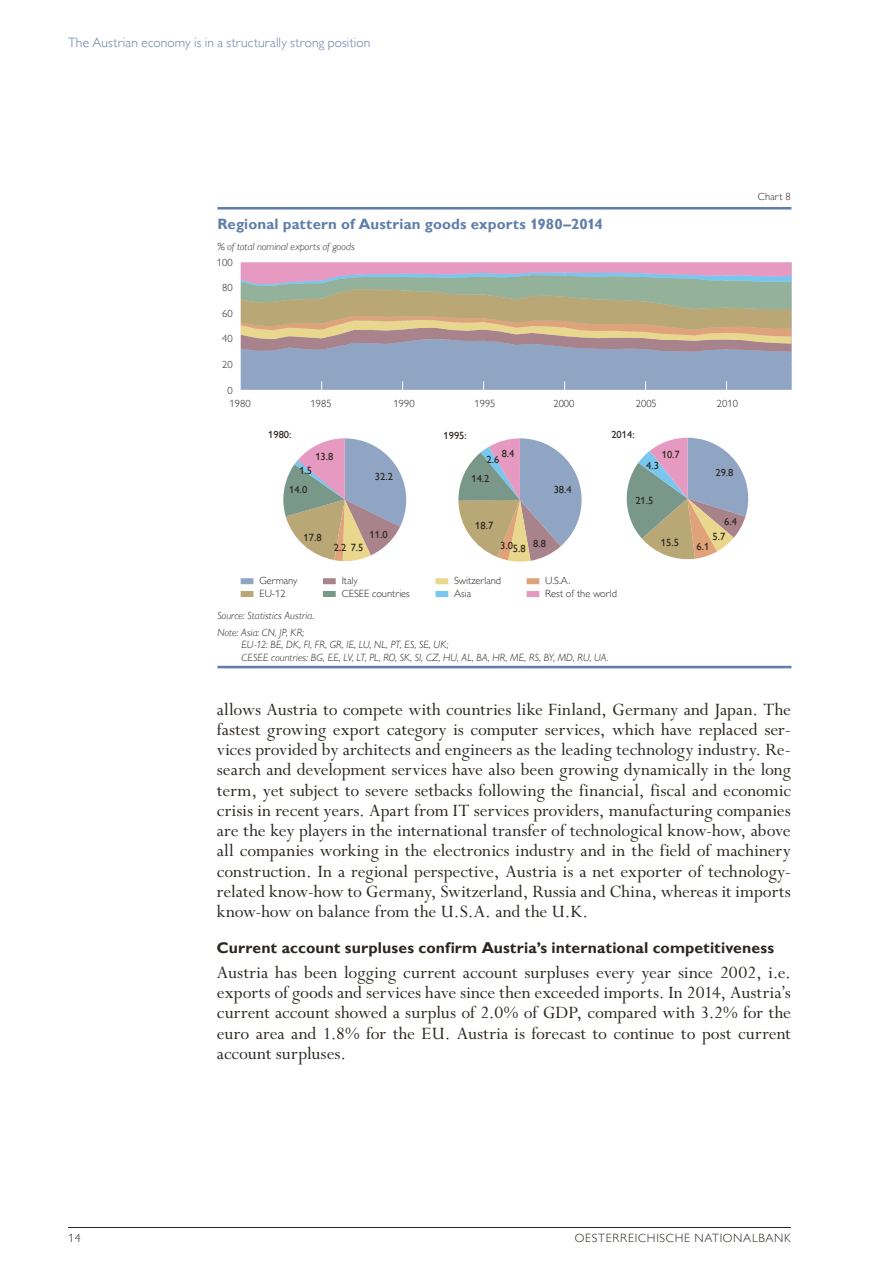
<style>
.page{position:relative;width:893px;height:1263px;background:#fff}
.page>*{position:absolute;margin:0;border:0;box-sizing:border-box;transform-origin:0 0}
.t1{font:19.5px/20.2px "Perpetua Std";color:#2b2620;text-align:justify}
.t2{font:700 15.75px "Gill Sans MT Pro";letter-spacing:.005em;color:#2b2620}
.t3{font:700 15px "Gill Sans MT Pro";letter-spacing:.01em;color:#607ea9}
.t4{font:300 13.5px "Gill Sans MT Pro";letter-spacing:.01em;color:#607ea9}
.t5{font:300 12px "Gill Sans MT Pro";letter-spacing:.06em;color:#2b2620}
.t6{font:italic 300 10.5px/17px "Gill Sans MT Pro";letter-spacing:.01em;color:#2b2620}
.t7{font:300 10.5px/13px "Gill Sans MT Pro";color:#2b2620}
.t8{font:500 10.5px/14.7px "Gill Sans MT Pro";color:#2b2620}
</style>
<div class="page">
<hr style="left:68px;top:1227px;width:723px;height:1px;background:#2b2620">
<svg style="left:626px;top:438px;width:123px;height:122px"></svg>
<hr style="left:217px;top:207px;width:574px;height:3px;background:#607ea9">
<hr style="left:217px;top:666px;width:574px;height:2px;background:#607ea9">
<div style="left:241px;top:578px;width:12px;height:6px;background:#90a5c3"></div>
<div style="left:323px;top:578px;width:13px;height:6px;background:#a8838c"></div>
<div style="left:435px;top:578px;width:13px;height:6px;background:#e9d78d"></div>
<div style="left:527px;top:578px;width:12px;height:6px;background:#e0a278"></div>
<div style="left:241px;top:591px;width:12px;height:6px;background:#baa776"></div>
<div style="left:323px;top:591px;width:13px;height:6px;background:#7a988a"></div>
<div style="left:435px;top:591px;width:13px;height:6px;background:#79c6ee"></div>
<div style="left:527px;top:591px;width:12px;height:6px;background:#e69ac1"></div>
<svg style="left:283px;top:438px;width:123px;height:123px"></svg>
<svg style="left:458px;top:438px;width:124px;height:124px"></svg>
<svg style="left:241px;top:262px;width:550px;height:128px;background:#aba7a4"></svg>
<p class="t4" style="left:68px;top:35px;width:304px">The Austrian economy is in a structurally strong position</p>
<p class="t3" style="left:217px;top:214px;width:387px">Regional pattern of Austrian goods exports 1980–2014</p>
<p class="t6" style="left:217px;top:238px;width:139px">% of total nominal exports of goods</p>
<p class="t7" style="left:217px;top:256px;width:17px">100</p>
<p class="t7" style="left:222px;top:281px;width:12px">80</p>
<p class="t7" style="left:222px;top:307px;width:12px">60</p>
<p class="t7" style="left:222px;top:332px;width:12px">40</p>
<p class="t7" style="left:222px;top:358px;width:12px">20</p>
<p class="t7" style="left:227px;top:383px;width:25px">0<br>1980</p>
<p class="t7" style="left:311px;top:396px;width:22px">1985</p>
<p class="t7" style="left:394px;top:396px;width:22px">1990</p>
<p class="t7" style="left:475px;top:396px;width:22px">1995</p>
<p class="t7" style="left:553px;top:396px;width:22px">2000</p>
<p class="t7" style="left:636px;top:396px;width:22px">2005</p>
<p class="t7" style="left:717px;top:396px;width:22px">2010</p>
<p class="t8" style="left:268px;top:427px;width:25px">1980:</p>
<p class="t8" style="left:443px;top:428px;width:25px">1995:</p>
<p class="t8" style="left:611px;top:427px;width:25px">2014:</p>
<p class="t8" style="left:315px;top:449px;width:20px">13.8</p>
<p class="t8" style="left:299px;top:463px;width:14px">1.5</p>
<p class="t8" style="left:289px;top:482px;width:20px">14.0</p>
<p class="t8" style="left:375px;top:469px;width:20px">32.2</p>
<p class="t8" style="left:502px;top:446px;width:14px">8.4</p>
<p class="t8" style="left:487px;top:452px;width:14px">2.6</p>
<p class="t8" style="left:471px;top:471px;width:20px">14.2</p>
<p class="t8" style="left:554px;top:482px;width:20px">38.4</p>
<p class="t8" style="left:662px;top:447px;width:20px">10.7</p>
<p class="t8" style="left:646px;top:458px;width:14px">4.3</p>
<p class="t8" style="left:304px;top:530px;width:20px">17.8</p>
<p class="t8" style="left:370px;top:527px;width:20px">11.0</p>
<p class="t8" style="left:334px;top:540px;width:31px">2.2 7.5</p>
<p class="t8" style="left:475px;top:518px;width:20px">18.7</p>
<p class="t8" style="left:500px;top:538px;width:14px">3.0</p>
<p class="t8" style="left:513px;top:541px;width:14px">5.8</p>
<p class="t8" style="left:533px;top:536px;width:14px">8.8</p>
<p class="t7" style="left:259px;top:574px;width:40px">Germany</p>
<p class="t7" style="left:342px;top:574px;width:18px">Italy</p>
<p class="t7" style="left:454px;top:574px;width:49px">Switzerland</p>
<p class="t7" style="left:545px;top:574px;width:26px">U.S.A.</p>
<p class="t7" style="left:259px;top:587px;width:28px">EU-12</p>
<p class="t7" style="left:342px;top:587px;width:70px">CESEE countries</p>
<p class="t7" style="left:454px;top:587px;width:18px">Asia</p>
<p class="t7" style="left:545px;top:587px;width:73px">Rest of the world</p>
<p class="t6" style="left:217px;top:606px;width:98px">Source: Statistics Austria.<br>Note: Asia: CN, JP, KR;</p>
<p class="t6" style="left:241px;top:638px;width:368px;line-height:12.8px">EU-12: BE, DK, FI, FR, GR, IE, LU, NL, PT, ES, SE, UK;<br>CESEE countries: BG, EE, LV, LT, PL, RO, SK, SI, CZ, HU, AL, BA, HR, ME, RS, BY, MD, RU, UA.</p>
<p class="t8" style="left:635px;top:493px;width:20px">21.5</p>
<p class="t8" style="left:661px;top:535px;width:20px">15.5</p>
<p class="t8" style="left:715px;top:465px;width:20px">29.8</p>
<p class="t8" style="left:712px;top:514px;width:26px;text-indent:12px">6.4<br>5.7</p>
<p class="t8" style="left:697px;top:538px;width:14px">6.1</p>
<p class="t7" style="left:758px;top:190px;width:34px">Chart 8</p>
<p class="t1" style="left:217px;top:700px;width:576px">allows Austria to compete with countries like Finland, Germany and Japan. The fastest growing export category is computer services, which have replaced ser&shy;vices provided by architects and engineers as the leading technology industry. Re&shy;search and development services have also been growing dynamically in the long term, yet subject to severe setbacks following the financial, fiscal and economic crisis in recent years. Apart from IT services providers, manufacturing companies are the key players in the international transfer of technological know-how, above all companies working in the electronics industry and in the field of machinery construction. In a regional perspective, Austria is a net exporter of technology&shy;related know-how to Germany, Switzerland, Russia and China, whereas it imports know-how on balance from the U.S.A. and the U.K.</p>
<p class="t2" style="left:217px;top:938px;width:559px">Current account surpluses confirm Austria’s international competitiveness</p>
<p class="t1" style="left:217px;top:963px;width:576px">Austria has been logging current account surpluses every year since 2002, i.e. exports of goods and services have since then exceeded imports. In 2014, Austria’s current account showed a surplus of 2.0% of GDP, compared with 3.2% for the euro area and 1.8% for the EU. Austria is forecast to continue to post current account surpluses.</p>
<p class="t5" style="left:68px;top:1231px;width:14px">14</p>
<p class="t5" style="left:575px;top:1231px;width:218px">OESTERREICHISCHE NATIONALBANK</p>
</div>
